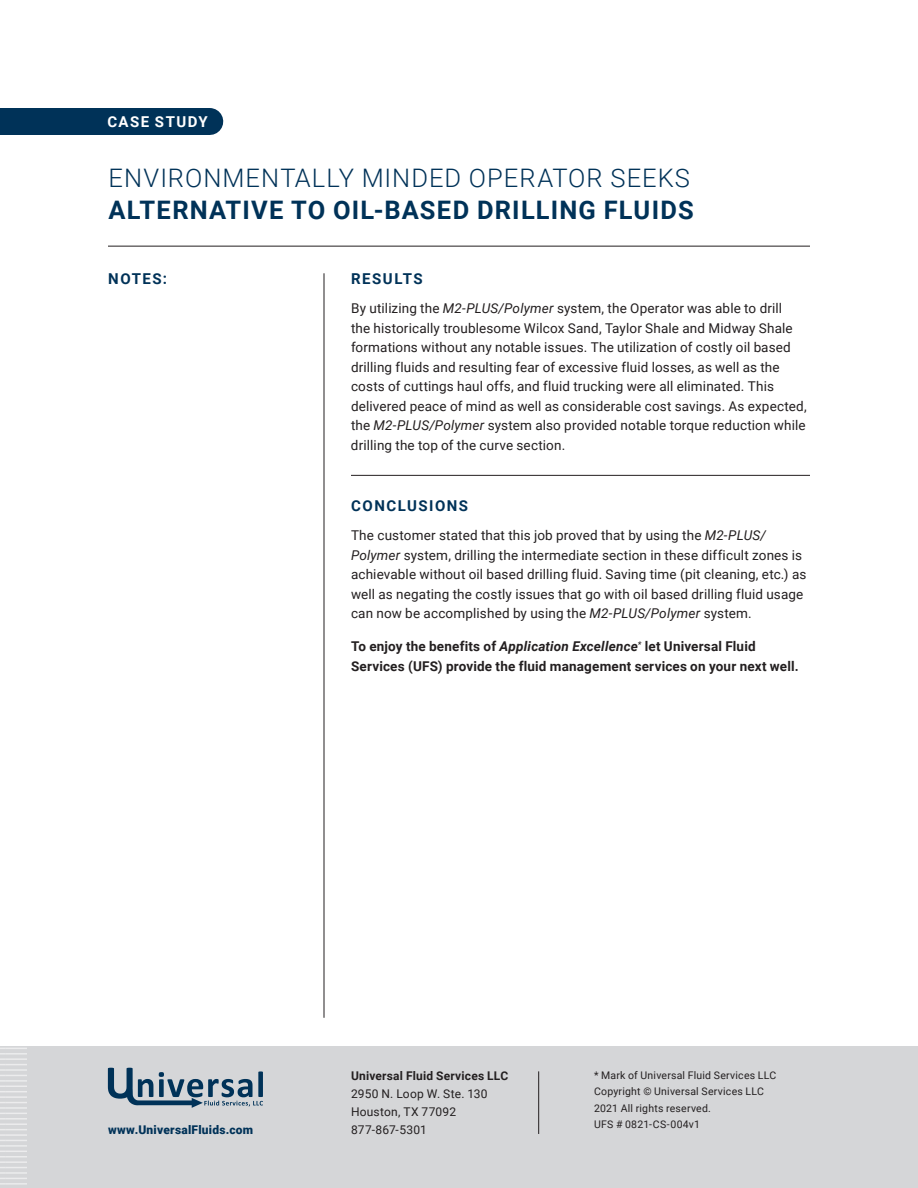
<style>
.page{position:relative;width:918px;height:1188px;background:#fff}
.page>*{position:absolute;margin:0;border:0;box-sizing:border-box;transform-origin:0 0}
.t1{font:700 25.5px "Roboto";letter-spacing:.045em;color:#003258}
.t2{font:300 25.5px "Roboto";letter-spacing:.04em;color:#003258}
.t3{font:700 15px "Roboto";letter-spacing:.1em;color:#003258}
.t4{font:700 15px "Roboto";letter-spacing:.095em;color:#fff}
.t5{font:13.5px/19.5px "Roboto";letter-spacing:.01em;color:#231f20}
.t6{font:700 13.5px/19.5px "Roboto";letter-spacing:.01em;color:#231f20}
.t7{font:12px/18px "Roboto";letter-spacing:.02em;color:#231f20}
.t8{font:700 12px "Roboto";letter-spacing:.015em;color:#231f20}
.t9{font:900 12px "Roboto";letter-spacing:.02em;color:#003258}
.t10{font:10.5px/16.5px "Roboto";letter-spacing:.02em;color:#231f20}
.s1{font-style:italic}
</style>
<div class="page">
<hr style="left:108px;top:246px;width:702px;height:1px;background:#231f20">
<hr style="left:351px;top:475px;width:459px;height:1px;background:#231f20">
<div style="left:0;top:108px;width:210px;height:27px;background:#003258"></div>
<div style="left:0;top:1046px;width:918px;height:142px;background:#d5d6d8"></div>
<svg style="left:108px;top:1068px;width:155px;height:40px"></svg>
<hr style="left:538px;top:1071px;width:1px;height:63px;background:#231f20">
<svg style="left:0;top:1048px;width:27px;height:137px"></svg>
<hr style="left:324px;top:273px;width:1px;height:745px;background:#231f20">
<p class="t4" style="left:108px;top:111px;width:102px">CASE STUDY</p>
<h1 class="t2" style="left:108px;top:161px;width:583px">ENVIRONMENTALLY MINDED OPERATOR SEEKS</h1>
<h1 class="t1" style="left:108px;top:192px;width:587px">ALTERNATIVE TO OIL-BASED DRILLING FLUIDS</h1>
<p class="t3" style="left:108px;top:268px;width:60px">NOTES:</p>
<p class="t3" style="left:351px;top:268px;width:73px">RESULTS</p>
<p class="t5" style="left:351px;top:298px;width:457px">By utilizing the <span class="s1">M2-PLUS/Polymer</span> system, the Operator was able to drill<br>the historically troublesome Wilcox Sand, Taylor Shale and Midway Shale formations without any notable issues. The utilization of costly oil based drilling fluids and resulting fear of excessive fluid losses, as well as the costs of cuttings haul offs, and fluid trucking were all eliminated. This delivered peace of mind as well as considerable cost savings. As expected, the <span class="s1">M2-PLUS/Polymer</span> system also provided notable torque reduction while drilling the top of the curve section.</p>
<p class="t3" style="left:351px;top:495px;width:118px">CONCLUSIONS</p>
<p class="t5" style="left:351px;top:525px;width:457px">The customer stated that this job proved that by using the <span class="s1">M2-PLUS/ Polymer</span> system, drilling the intermediate section in these difficult zones is achievable without oil based drilling fluid. Saving time (pit cleaning, etc.) as well as negating the costly issues that go with oil based drilling fluid usage can now be accomplished by using the <span class="s1">M2-PLUS/Polymer</span> system.</p>
<p class="t6" style="left:351px;top:636px;width:449px">To enjoy the benefits of <span class="s1">Application Excellence</span><sup>*</sup> let Universal Fluid<br>Services (UFS) provide the fluid management services on your next well.</p>
<p class="t9" style="left:108px;top:1121px;width:147px">www.UniversalFluids.com</p>
<p class="t8" style="left:351px;top:1067px;width:159px">Universal Fluid Services LLC</p>
<p class="t7" style="left:351px;top:1084px;width:138px">2950 N. Loop W. Ste. 130<br>Houston, TX 77092<br>877-867-5301</p>
<p class="t10" style="left:594px;top:1066px;width:184px">* Mark of Universal Fluid Services LLC<br>Copyright © Universal Services LLC<br>2021 All rights reserved.<br>UFS # 0821-CS-004v1</p>
</div>
